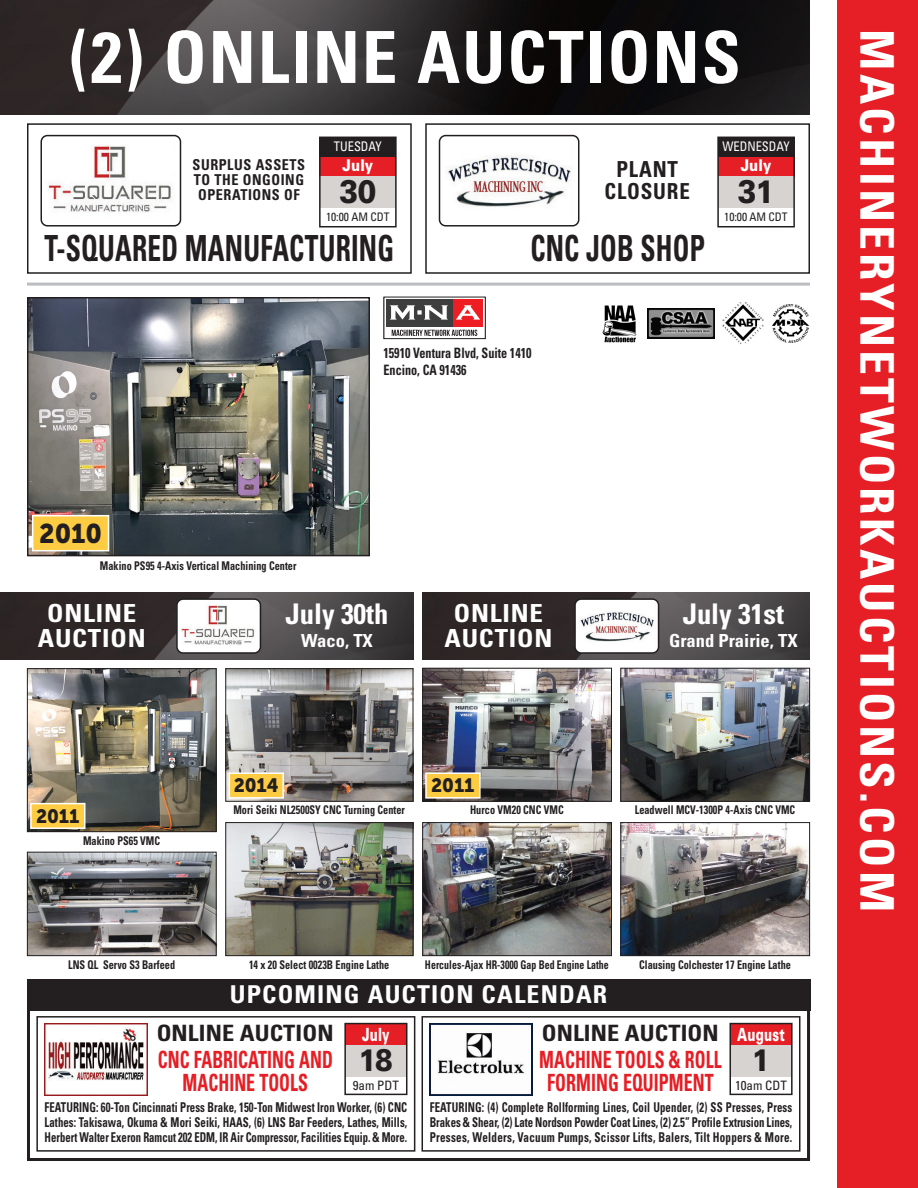
<style>
.page{position:relative;width:918px;height:1188px;background:#fff}
.page>*{position:absolute;margin:0;border:0;box-sizing:border-box;transform-origin:0 0}
.t1{font:700 condensed 71.85px "Univers";letter-spacing:.03em;color:#fff}
.t2{font:700 condensed 46.35px "Univers";letter-spacing:.065em;color:#fff;scale:1.07 1}
.t3{font:700 condensed 36px "Univers";letter-spacing:.01em;color:#231f20;scale:.76 1}
.t4{font:900 32.4px "Univers";color:#231f20;scale:.86 1}
.t5{font:900 31.05px "Univers";color:#231f20;scale:.86 1}
.t6{font:700 condensed 28.5px "Univers";color:#fff}
.t7{font:27px "Museo Sans 900";color:#231f20;scale:.96 1}
.t8{font:700 condensed 24.9px/25.3px "Univers";letter-spacing:.03em;color:#fff;text-align:center;scale:1.08 1}
.t9{font:700 condensed 24.6px "Univers";letter-spacing:.045em;color:#fff;scale:1.05 1}
.t10{font:700 condensed 23.7px/23.2px "Univers";letter-spacing:.005em;color:#e61e25;text-align:center;scale:.75 1}
.t11{font:700 condensed 22.5px "Univers";letter-spacing:.005em;color:#231f20;scale:1.08 1}
.t12{font:700 condensed 22.05px/22px "Univers";letter-spacing:.04em;color:#231f20;text-align:center;scale:.95 1}
.t13{font:19.35px "Museo Sans 900";letter-spacing:-.005em;color:#231f20;scale:.96 1}
.t14{font:900 18.15px "Univers";letter-spacing:.02em;color:#fff;scale:.67 1}
.t15{font:700 condensed 18px "Univers";color:#fff}
.t16{font:900 16.2px "Univers";letter-spacing:.02em;color:#fff;scale:.84 1}
.t17{font:700 condensed 15px/15px "Univers";letter-spacing:.04em;color:#231f20;text-align:justify;scale:.95 1}
.t18{font:700 condensed 14.25px/16.4px "Univers";color:#231f20;scale:.85 1}
.t19{font:700 condensed 13.5px/15px "Univers";color:#231f20;text-align:justify;scale:.8 1}
.t20{font:condensed 13.2px "Univers";color:#fff;scale:.94 1}
.t21{font:condensed 12.9px "Univers";letter-spacing:-.005em;color:#231f20}
.t22{font:700 condensed 12px "Univers";letter-spacing:.005em;color:#231f20;scale:.85 1}
.t23{font:700 condensed 12px "Univers";letter-spacing:.005em;color:#231f20;scale:.82 1}
.t24{font:condensed 11.85px "Univers";letter-spacing:-.005em;color:#231f20}
.s1{font-weight:400;font-size:12.9px;color:#231f20}
</style>
<div class="page">
<img style="left:603px;top:305px;width:34px;height:38px">
<img style="left:722px;top:302px;width:42px;height:42px">
<img style="left:773px;top:304px;width:35px;height:39px">
<svg style="left:647px;top:308px;width:68px;height:31px"></svg>
<img style="left:647px;top:308px;width:67px;height:30px">
<svg style="left:386px;top:299px;width:97px;height:37px"></svg>
<div style="left:384px;top:297px;width:102px;height:42px;border:1px solid #231f20"></div>
<img style="left:30px;top:300px;width:337px;height:253px">
<div style="left:27px;top:297px;width:343px;height:259px;border:2px solid #231f20"></div>
<div style="left:837px;top:0;width:81px;height:1188px;background:#e61e25"></div>
<hr style="left:27px;top:283px;width:783px;height:3px;background:#bcbdc0">
<div style="left:27px;top:979px;width:783px;height:182px;border:3px solid #231f20"></div>
<div style="left:36px;top:1016px;width:379px;height:136px;border:2px solid #231f20"></div>
<img style="left:45px;top:1023px;width:102px;height:73px">
<svg style="left:344px;top:1022px;width:64px;height:74px"></svg>
<div style="left:345px;top:1025px;width:62px;height:20px;background:#e61e25"></div>
<div style="left:345px;top:1045px;width:62px;height:32px;background:#d6d3d1"></div>
<div style="left:344px;top:1023px;width:63px;height:72px;border:2px solid #231f20"></div>
<div style="left:422px;top:1016px;width:379px;height:136px;border:2px solid #231f20"></div>
<img style="left:430px;top:1023px;width:102px;height:73px">
<svg style="left:729px;top:1022px;width:64px;height:74px"></svg>
<div style="left:730px;top:1025px;width:62px;height:20px;background:#e61e25"></div>
<div style="left:730px;top:1045px;width:62px;height:32px;background:#d6d3d1"></div>
<div style="left:730px;top:1023px;width:63px;height:72px;border:2px solid #231f20"></div>
<div style="left:27px;top:979px;width:783px;height:31px;background:#231f20"></div>
<img style="left:0;top:0;width:810px;height:115px">
<div style="left:27px;top:123px;width:385px;height:151px;border:2px solid #231f20"></div>
<svg style="left:40px;top:135px;width:141px;height:92px"></svg>
<div style="left:317px;top:135px;width:81px;height:94px;background:linear-gradient(to right,#949292,#929090)"></div>
<div style="left:320px;top:137px;width:76px;height:20px;background:#231f20"></div>
<div style="left:320px;top:157px;width:76px;height:20px;background:#e61e25"></div>
<div style="left:320px;top:176px;width:76px;height:32px;background:#d6d3d1"></div>
<div style="left:320px;top:208px;width:76px;height:19px;background:#fff"></div>
<div style="left:319px;top:137px;width:78px;height:90px;border:2px solid #231f20"></div>
<div style="left:425px;top:123px;width:385px;height:151px;border:2px solid #231f20"></div>
<svg style="left:439px;top:135px;width:140px;height:92px"></svg>
<div style="left:716px;top:135px;width:80px;height:94px;background:#9a9898"></div>
<div style="left:718px;top:137px;width:76px;height:20px;background:#231f20"></div>
<div style="left:718px;top:157px;width:76px;height:20px;background:#e61e25"></div>
<div style="left:718px;top:176px;width:76px;height:32px;background:#d6d3d1"></div>
<div style="left:718px;top:208px;width:76px;height:19px;background:#fff"></div>
<div style="left:717px;top:137px;width:78px;height:90px;border:2px solid #231f20"></div>
<img style="left:0;top:593px;width:413px;height:67px">
<img style="left:422px;top:593px;width:388px;height:67px">
<img style="left:227px;top:824px;width:184px;height:130px">
<div style="left:225px;top:822px;width:188px;height:134px;border:1px solid #231f20"></div>
<img style="left:29px;top:854px;width:186px;height:100px">
<div style="left:27px;top:852px;width:190px;height:104px;border:1px solid #231f20"></div>
<img style="left:424px;top:824px;width:186px;height:130px">
<div style="left:422px;top:822px;width:190px;height:134px;border:1px solid #231f20"></div>
<img style="left:622px;top:824px;width:186px;height:130px">
<div style="left:620px;top:822px;width:190px;height:134px;border:1px solid #231f20"></div>
<img style="left:227px;top:670px;width:184px;height:130px">
<div style="left:225px;top:668px;width:188px;height:134px;border:1px solid #231f20"></div>
<img style="left:29px;top:670px;width:186px;height:160px">
<div style="left:27px;top:668px;width:190px;height:164px;border:1px solid #231f20"></div>
<img style="left:424px;top:670px;width:186px;height:130px">
<div style="left:422px;top:668px;width:190px;height:134px;border:1px solid #231f20"></div>
<img style="left:622px;top:670px;width:186px;height:130px">
<div style="left:620px;top:668px;width:190px;height:134px;border:1px solid #231f20"></div>
<svg style="left:176px;top:598px;width:85px;height:56px"></svg>
<svg style="left:574px;top:598px;width:85px;height:56px"></svg>
<div style="left:33px;top:516px;width:75px;height:34px;background:#fecc43"></div>
<div style="left:32px;top:515px;width:77px;height:36px;border:2px solid #fff"></div>
<div style="left:427px;top:774px;width:52px;height:23px;background:#fecc43"></div>
<div style="left:425px;top:772px;width:56px;height:27px;border:2px solid #fff"></div>
<div style="left:230px;top:774px;width:52px;height:23px;background:#fecc43"></div>
<div style="left:229px;top:772px;width:55px;height:27px;border:2px solid #fff"></div>
<div style="left:32px;top:804px;width:52px;height:23px;background:#fecc43"></div>
<div style="left:30px;top:803px;width:55px;height:26px;border:2px solid #fff"></div>
<h1 class="t1" style="left:69px;top:31px;width:673px">(2) ONLINE AUCTIONS</h1>
<p class="t20" style="left:334px;top:142px;width:52px">TUESDAY</p>
<p class="t20" style="left:723px;top:142px;width:73px">WEDNESDAY</p>
<p class="t17" style="left:193px;top:159px;width:120px">SURPLUS ASSETS TO THE ONGOING OPERATIONS OF</p>
<p class="t16" style="left:342px;top:160px;width:38px">July</p>
<h3 class="t4" style="left:340px;top:179px;width:44px">30</h3>
<h3 class="t12" style="left:605px;top:160px;width:91px">PLANT<br>CLOSURE</h3>
<p class="t16" style="left:741px;top:160px;width:38px">July</p>
<h3 class="t4" style="left:738px;top:179px;width:44px">31</h3>
<p class="t24" style="left:326px;top:212px;width:65px">10:00 AM CDT</p>
<p class="t24" style="left:724px;top:212px;width:65px">10:00 AM CDT</p>
<h3 class="t3" style="left:45px;top:235px;width:462px">T-SQUARED MANUFACTURING</h3>
<h3 class="t3" style="left:530px;top:235px;width:231px">CNC JOB SHOP</h3>
<p class="t18" style="left:384px;top:346px;width:176px">15910 Ventura Blvd, Suite 1410<br>Encino, CA 91436</p>
<h3 class="t7" style="left:39px;top:518px;width:67px">2010</h3>
<p class="t22" style="left:100px;top:561px;width:233px">Makino PS95 4-Axis Vertical Machining Center</p>
<h3 class="t8" style="left:38px;top:602px;width:101px">ONLINE<br>AUCTION</h3>
<h3 class="t13" style="left:36px;top:805px;width:47px">2011</h3>
<p class="t22" style="left:83px;top:836px;width:92px">Makino PS65 VMC</p>
<h3 class="t6" style="left:286px;top:604px;width:104px">July 30th</h3>
<h3 class="t15" style="left:301px;top:634px;width:73px">Waco, TX</h3>
<h3 class="t8" style="left:445px;top:602px;width:101px">ONLINE<br>AUCTION</h3>
<h3 class="t6" style="left:683px;top:604px;width:103px">July 31st</h3>
<h3 class="t15" style="left:669px;top:634px;width:130px">Grand Prairie, TX</h3>
<h3 class="t13" style="left:234px;top:774px;width:48px">2014</h3>
<h3 class="t13" style="left:431px;top:774px;width:47px">2011</h3>
<p class="t22" style="left:233px;top:806px;width:203px">Mori Seiki NL2500SY CNC Turning Center</p>
<p class="t22" style="left:470px;top:806px;width:112px">Hurco VM20 CNC VMC</p>
<p class="t22" style="left:635px;top:806px;width:190px">Leadwell MCV-1300P 4-Axis CNC VMC</p>
<p class="t22" style="left:68px;top:960px;width:127px">LNS QL Servo S3 Barfeed</p>
<p class="t22" style="left:249px;top:960px;width:167px">14 x 20 Select 0023B Engine Lathe</p>
<p class="t23" style="left:425px;top:960px;width:226px">Hercules-Ajax HR-3000 Gap Bed Engine Lathe</p>
<p class="t22" style="left:639px;top:960px;width:180px">Clausing Colchester 17 Engine Lathe</p>
<h3 class="t9" style="left:230px;top:985px;width:361px">UPCOMING AUCTION CALENDAR</h3>
<h3 class="t11" style="left:157px;top:1024px;width:165px">ONLINE AUCTION</h3>
<h3 class="t10" style="left:158px;top:1050px;width:235px">CNC FABRICATING AND<br>MACHINE TOOLS</h3>
<h3 class="t14" style="left:362px;top:1028px;width:43px">July</h3>
<h3 class="t5" style="left:359px;top:1049px;width:41px">18</h3>
<p class="t21" style="left:353px;top:1080px;width:48px">9am PDT</p>
<p class="t19" style="left:45px;top:1101px;width:455px">FEATURING: 60-Ton Cincinnati Press Brake, 150-Ton Midwest Iron Worker, (6) CNC Lathes: Takisawa, Okuma &amp; Mori Seiki, HAAS, (6) LNS Bar Feeders, Lathes, Mills, Herbert Walter Exeron Ramcut 202 EDM, IR Air Compressor, Facilities Equip. &amp; More.</p>
<h3 class="t11" style="left:542px;top:1024px;width:165px">ONLINE AUCTION</h3>
<h3 class="t10" style="left:547px;top:1050px;width:321px;text-align:left;text-indent:-8px">MACHINE TOOLS &amp; ROLL<br>FORMING EQUIPMENT <span class="s1">10am CDT</span></h3>
<h3 class="t14" style="left:737px;top:1028px;width:73px">August</h3>
<h3 class="t5" style="left:752px;top:1049px;width:22px">1</h3>
<p class="t19" style="left:430px;top:1101px;width:455px">FEATURING: (4) Complete Rollforming Lines, Coil Upender, (2) SS Presses, Press Brakes &amp; Shear, (2) Late Nordson Powder Coat Lines, (2) 2.5” Profile Extrusion Lines, Presses, Welders, Vacuum Pumps, Scissor Lifts, Balers, Tilt Hoppers &amp; More.</p>
<h2 class="t2" style="left:894px;top:29px;width:826px;rotate:90deg">MACHINERYNETWORKAUCTIONS.COM</h2>
</div>
